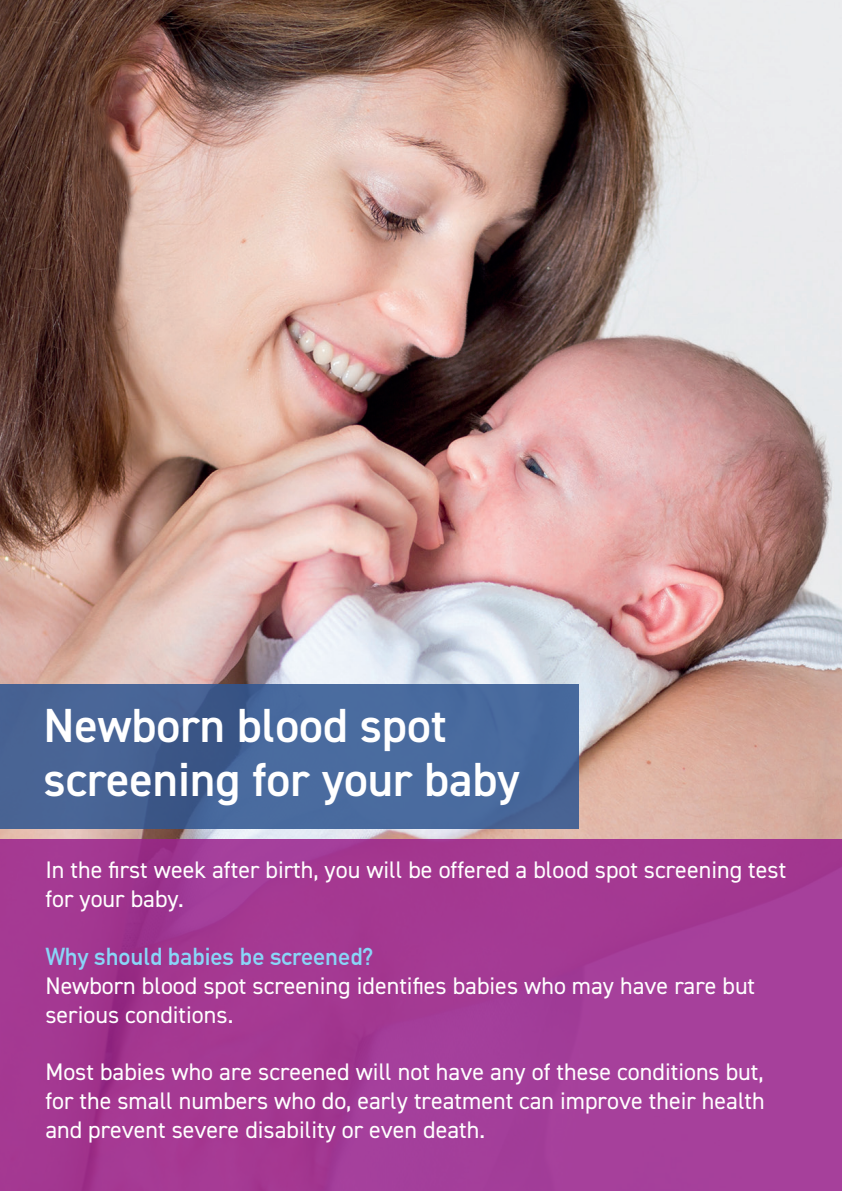
<style>
.page{position:relative;width:842px;height:1191px;background:#fff}
.page>*{position:absolute;margin:0;border:0;box-sizing:border-box;transform-origin:0 0}
.t1{font:600 48px/54px "DIN2014";color:#fff}
.t2{font:24px/28.8px "DIN2014";color:#fff}
.t3{font:700 24px "DIN Alternate";color:#89d6f7}
</style>
<div class="page">
<img style="left:0;top:0;width:842px;height:839px">
<div style="left:0;top:839px;width:842px;height:352px;background:#a43a93"></div>
<svg style="left:0;top:684px;width:578px;height:144px;background:#466598"></svg>
<h1 class="t1" style="left:43px;top:697px;width:478px">Newborn blood spot screening for your baby</h1>
<p class="t2" style="left:45px;top:855px;width:742px">In the first week after birth, you will be offered a blood spot screening test for your baby.</p>
<p class="t3" style="left:45px;top:938px;width:330px">Why should babies be screened?</p>
<p class="t2" style="left:45px;top:970px;width:711px">Newborn blood spot screening identifies babies who may have rare but serious conditions.</p>
<p class="t2" style="left:45px;top:1057px;width:721px;text-align:justify">Most babies who are screened will not have any of these conditions but, for the small numbers who do, early treatment can improve their health and prevent severe disability or even death.</p>
</div>
